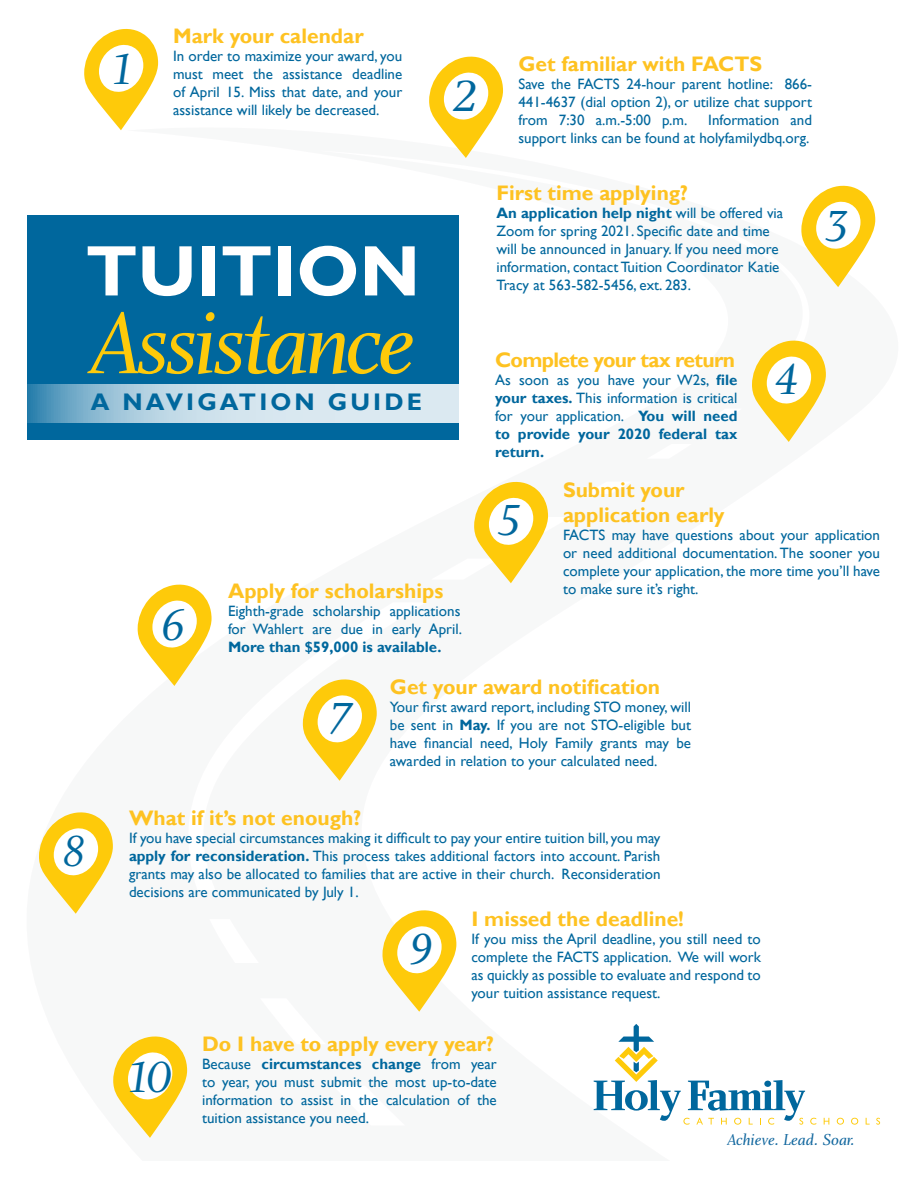
<style>
.page{position:relative;width:918px;height:1188px;background:#fff}
.page>*{position:absolute;margin:0;border:0;box-sizing:border-box;transform-origin:0 0}
.t1{font:91.5px "Charlotte Book Italic Plain";letter-spacing:-.05em;color:#feca0a}
.t2{font:700 72px "Gill Sans";color:#fff}
.t3{font:45px "Charlotte Book Italic Plain";color:#00679d}
.t4{font:700 24px "Gill Sans";letter-spacing:.13em;color:#00679d}
.t5{font:700 21px/25.2px "Gill Sans";color:#fec221}
.t6{font:700 21px "Gill Sans";letter-spacing:-.03em;color:#fec221}
.t7{font:16.35px "Charlotte Book Italic Plain";color:#13689f}
.Paragraph_Style_2{font:15px/18px "Gill Sans";color:#00679d;text-align:justify}
.Paragraph_Style_2-2{font:700 15px "Gill Sans";color:#00679d}
.s1{font-weight:700}
</style>
<div class="page">
<div style="left:27px;top:215px;width:432px;height:225px;background:#00679d"></div>
<svg style="left:27px;top:384px;width:432px;height:38px;background:#bad5e4"></svg>
<svg style="left:474px;top:481px;width:74px;height:102px"></svg>
<svg style="left:138px;top:584px;width:74px;height:102px"></svg>
<svg style="left:303px;top:679px;width:74px;height:102px"></svg>
<svg style="left:429px;top:56px;width:74px;height:102px"></svg>
<svg style="left:84px;top:28px;width:74px;height:102px"></svg>
<svg style="left:39px;top:812px;width:74px;height:102px"></svg>
<svg style="left:382px;top:910px;width:74px;height:102px"></svg>
<svg style="left:113px;top:1036px;width:74px;height:102px"></svg>
<svg style="left:752px;top:340px;width:74px;height:102px"></svg>
<svg style="left:801px;top:185px;width:74px;height:102px"></svg>
<svg style="left:824px;top:1118px;width:5px;height:7px"></svg>
<svg style="left:837px;top:1118px;width:7px;height:7px"></svg>
<svg style="left:851px;top:1118px;width:7px;height:7px"></svg>
<svg style="left:866px;top:1118px;width:4px;height:7px"></svg>
<svg style="left:876px;top:1118px;width:4px;height:7px"></svg>
<svg style="left:594px;top:1024px;width:222px;height:101px"></svg>
<p class="t3" style="left:109px;top:42px;width:29px">1</p>
<p class="t5" style="left:173px;top:24px;width:192px">Mark your calendar</p>
<p class="Paragraph_Style_2" style="left:173px;top:48px;width:231px">In order to maximize your award, you must meet the assistance deadline of April 15. Miss that date, and your assistance will likely be decreased.</p>
<p class="t2" style="left:86px;top:228px;width:336px">TUITION</p>
<p class="t1" style="left:91px;top:288px;width:326px">Assistance</p>
<p class="t4" style="left:91px;top:388px;width:333px">A NAVIGATION GUIDE</p>
<p class="t3" style="left:452px;top:69px;width:29px">2</p>
<p class="t5" style="left:518px;top:52px;width:245px">Get familiar with FACTS</p>
<p class="Paragraph_Style_2" style="left:518px;top:75px;width:295px">Save the FACTS 24-hour parent hotline: 866- 441-4637 (dial option 2), or utilize chat support from 7:30 a.m.-5:00 p.m.</p>
<p class="Paragraph_Style_2" style="left:518px;top:111px;width:295px;text-align:right">Information and<br>support links can be found at holyfamilydbq.org.</p>
<p class="t5" style="left:496px;top:181px;width:193px">First time applying?</p>
<p class="Paragraph_Style_2" style="left:496px;top:205px;width:288px;text-align:left"><span class="s1">An application help night</span> will be offered via Zoom for spring 2021. Specific date and time will be announced in January. If you need more information, contact Tuition Coordinator Katie Tracy at 563-582-5456, ext. 283.</p>
<p class="t3" style="left:824px;top:199px;width:29px">3</p>
<p class="t6" style="left:495px;top:347px;width:242px">Complete your tax return</p>
<p class="Paragraph_Style_2" style="left:495px;top:371px;width:244px">As soon as you have your W2s, <span class="s1">file your taxes.</span> This information is critical for your application. <span class="s1">You will need to provide your 2020 federal tax return.</span></p>
<p class="t3" style="left:774px;top:352px;width:29px">4</p>
<p class="t3" style="left:60px;top:824px;width:29px">8</p>
<p class="t3" style="left:160px;top:598px;width:29px">6</p>
<p class="t5" style="left:228px;top:579px;width:217px">Apply for scholarships</p>
<p class="Paragraph_Style_2" style="left:228px;top:602px;width:236px">Eighth-grade scholarship applications for Wahlert are due in early April.</p>
<p class="t3" style="left:497px;top:493px;width:29px">5</p>
<p class="t5" style="left:563px;top:478px;width:163px">Submit your application early</p>
<p class="Paragraph_Style_2" style="left:563px;top:526px;width:319px">FACTS may have questions about your application or need additional documentation. The sooner you complete your application, the more time you’ll have to make sure it’s right.</p>
<p class="Paragraph_Style_2-2" style="left:228px;top:638px;width:215px">More than $59,000 is available.</p>
<p class="t5" style="left:390px;top:675px;width:272px">Get your award notification</p>
<p class="Paragraph_Style_2" style="left:390px;top:698px;width:303px">Your first award report, including STO money, will be sent in <span class="s1">May.</span> If you are not STO-eligible but have financial need, Holy Family grants may be awarded in relation to your calculated need.</p>
<p class="t3" style="left:327px;top:691px;width:29px">7</p>
<p class="t5" style="left:129px;top:806px;width:234px">What if it’s not enough?</p>
<p class="Paragraph_Style_2" style="left:129px;top:829px;width:533px">If you have special circumstances making it difficult to pay your entire tuition bill, you may <span class="s1">apply for reconsideration.</span> This process takes additional factors into account. Parish grants may also be allocated to families that are active in their church. Reconsideration decisions are communicated by July 1.</p>
<p class="t3" style="left:125px;top:1050px;width:48px">10</p>
<p class="t3" style="left:408px;top:922px;width:29px">9</p>
<p class="t5" style="left:471px;top:906px;width:214px">I missed the deadline!</p>
<p class="Paragraph_Style_2" style="left:471px;top:930px;width:291px">If you miss the April deadline, you still need to complete the FACTS application. We will work as quickly as possible to evaluate and respond to your tuition assistance request.</p>
<p class="t5" style="left:202px;top:1032px;width:294px">Do I have to apply every year?</p>
<p class="Paragraph_Style_2" style="left:202px;top:1055px;width:296px">Because <span class="s1">circumstances change</span> from year to year, you must submit the most up-to-date information to assist in the calculation of the tuition assistance you need.</p>
<p class="t7" style="left:727px;top:1129px;width:129px">Achieve. Lead. Soar.</p>
</div>
